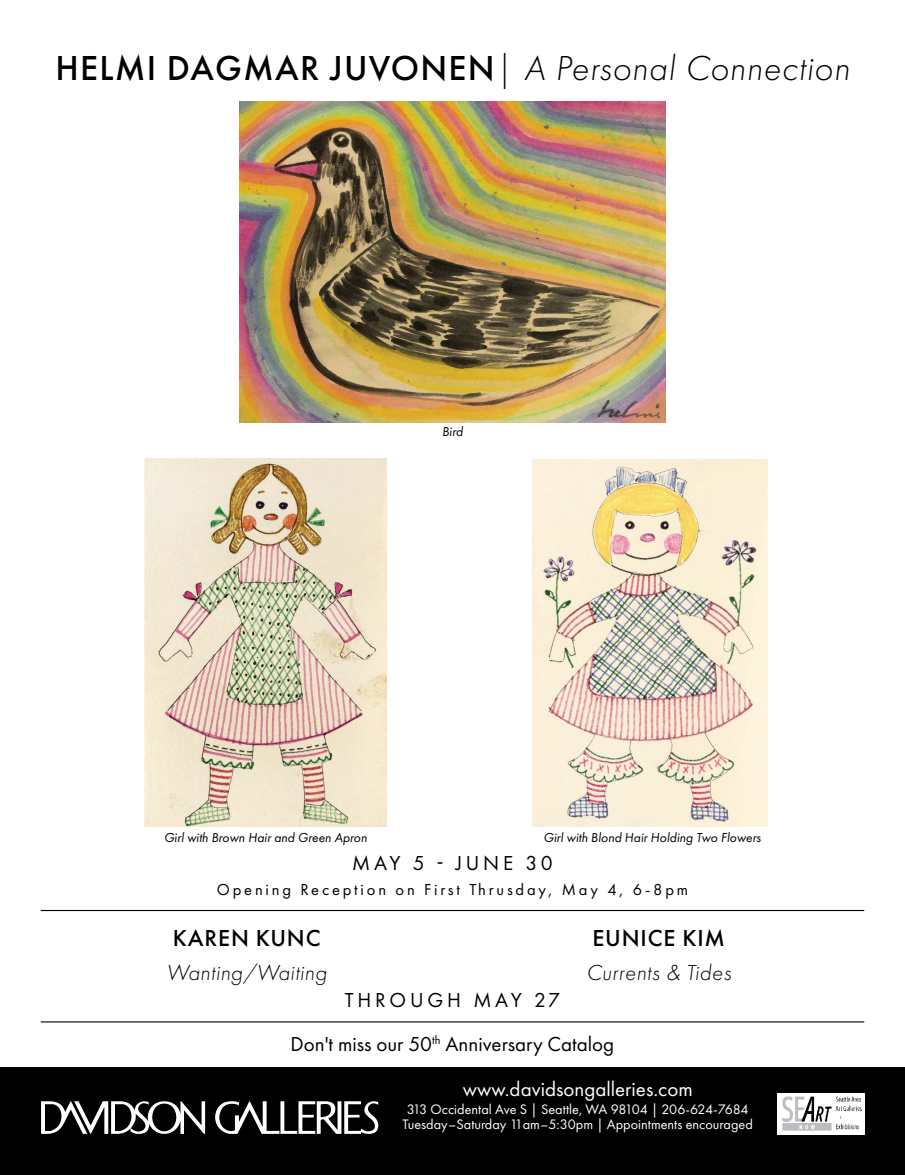
<style>
.page{position:relative;width:905px;height:1175px;background:#fff}
.page>*{position:absolute;margin:0;border:0;box-sizing:border-box;transform-origin:0 0}
.t1{font:italic 300 36px "Futura PT";letter-spacing:.025em;color:#000}
.t2{font:500 24px "Futura PT";letter-spacing:.035em;color:#000}
.t3{font:italic 300 22.5px "Futura PT";letter-spacing:.025em;color:#000}
.t4{font:21px/44.7px "Futura PT";color:#000}
.t5{font:21px "Futura PT";letter-spacing:.18em;color:#000}
.t6{font:16.5px "Futura PT";letter-spacing:.17em;color:#000}
.t7{font:14.25px/15.8px "Futura PT";color:#fff}
.t8{font:italic 13.5px "Futura PT";color:#000}
.s1{font-weight:500;font-style:normal}
.s2{font-style:normal}
.s3{color:#fff}
</style>
<div class="page">
<div style="left:0;top:1067px;width:904px;height:107px;background:#000"></div>
<img style="left:777px;top:1093px;width:87px;height:41px">
<svg style="left:41px;top:1101px;width:164px;height:32px"></svg>
<svg style="left:215px;top:1101px;width:163px;height:32px"></svg>
<hr style="left:41px;top:910px;width:822px;height:1px;background:#000">
<img style="left:239px;top:101px;width:426px;height:321px">
<img style="left:532px;top:459px;width:235px;height:367px">
<img style="left:145px;top:458px;width:241px;height:368px">
<hr style="left:41px;top:1021px;width:822px;height:1px;background:#000">
<h1 class="t1" style="left:56px;top:48px;width:795px"><span class="s1">HELMI DAGMAR JUVONEN</span><span class="s2">|</span> A Personal Connection</h1>
<p class="t8" style="left:442px;top:423px;width:22px">Bird</p>
<p class="t8" style="left:164px;top:830px;width:204px">Girl with Brown Hair and Green Apron</p>
<p class="t8" style="left:543px;top:830px;width:219px">Girl with Blond Hair Holding Two Flowers</p>
<h3 class="t5" style="left:352px;top:850px;width:202px">MAY 5 - JUNE 30</h3>
<p class="t6" style="left:217px;top:879px;width:473px">Opening Reception on First Thrusday, May 4, 6-8pm</p>
<h2 class="t2" style="left:173px;top:923px;width:149px">KAREN KUNC</h2>
<h3 class="t3" style="left:167px;top:959px;width:162px">Wanting/Waiting</h3>
<h3 class="t5" style="left:345px;top:987px;width:217px">THROUGH MAY 27</h3>
<h2 class="t2" style="left:592px;top:923px;width:134px">EUNICE KIM</h2>
<h3 class="t3" style="left:586px;top:959px;width:146px">Currents &amp; Tides</h3>
<h3 class="t4" style="left:463px;top:1021px;width:231px;text-indent:-172px">Don't miss our 50<sup>th</sup> Anniversary Catalog <span class="s3">www.davidsongalleries.com</span></h3>
<p class="t7" style="left:402px;top:1101px;width:352px">313 Occidental Ave S | Seattle, WA 98104 | 206-624-7684<br>Tuesday–Saturday 11am–5:30pm | Appointments encouraged</p>
</div>
